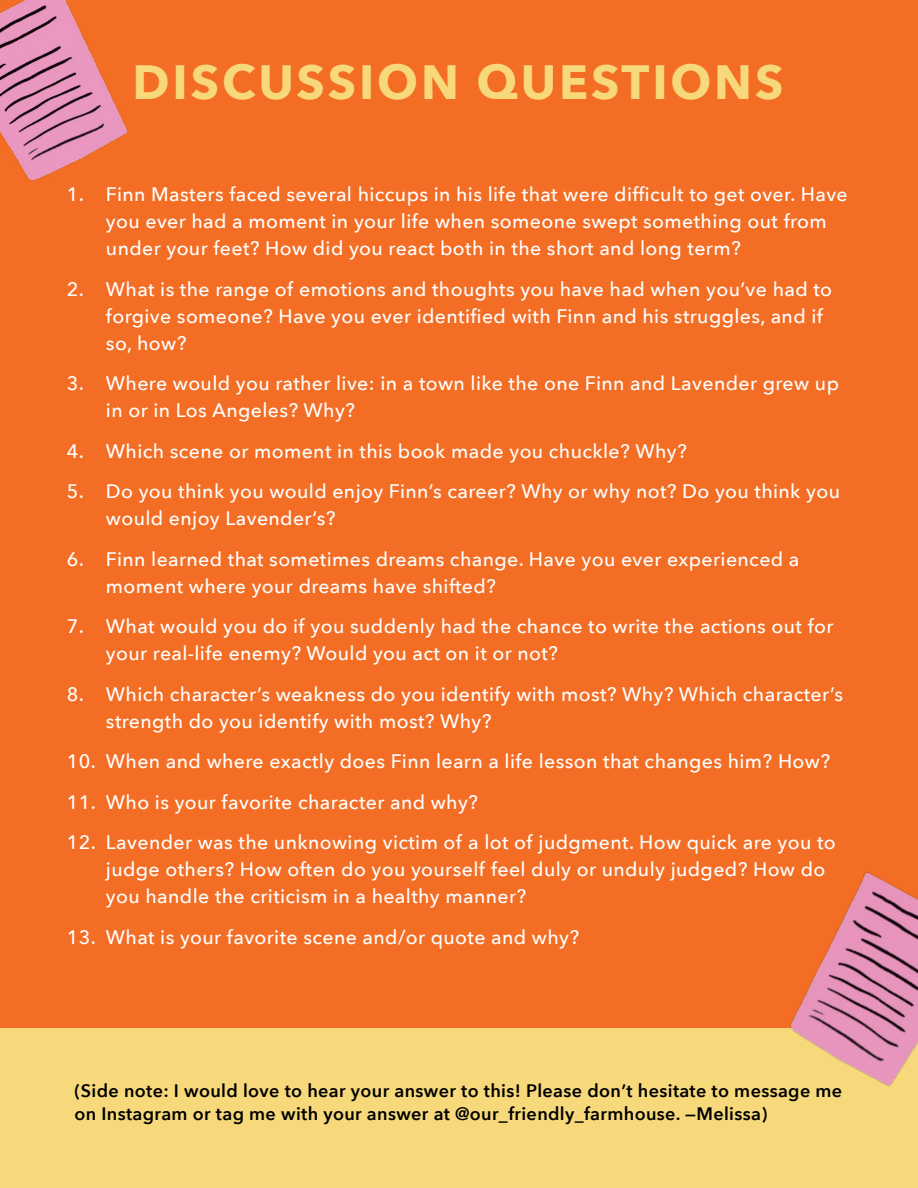
<style>
.page{position:relative;width:918px;height:1188px;background:#f36d24}
.page>*{position:absolute;margin:0;border:0;box-sizing:border-box;transform-origin:0 0}
.t1{font:700 48px "Avenir Next";letter-spacing:.06em;color:#f7d97b}
.t2{font:500 19.5px/27px "Avenir Next";letter-spacing:.02em;color:#fff}
.t3{font:600 18px/24px "Avenir Next";letter-spacing:.02em;color:#000}
</style>
<div class="page">
<div style="left:0;top:1028px;width:918px;height:160px;background:#f7d97b"></div>
<img style="left:790px;top:872px;width:128px;height:215px">
<img style="left:0;top:0;width:128px;height:181px">
<h1 class="t1" style="left:133px;top:41px;width:652px">DISCUSSION QUESTIONS</h1>
<p class="t2" style="left:106px;top:180px;width:743px;text-indent:-39px">1. Finn Masters faced several hiccups in his life that were difficult to get over. Have you ever had a moment in your life when someone swept something out from under your feet? How did you react both in the short and long term?</p>
<p class="t2" style="left:106px;top:275px;width:728px;text-indent:-39px">2. What is the range of emotions and thoughts you have had when you’ve had to forgive someone? Have you ever identified with Finn and his struggles, and if so, how?</p>
<p class="t2" style="left:106px;top:369px;width:735px;text-indent:-39px">3. Where would you rather live: in a town like the one Finn and Lavender grew up in or in Los Angeles? Why?</p>
<p class="t2" style="left:67px;top:437px;width:621px">4. Which scene or moment in this book made you chuckle? Why?</p>
<p class="t2" style="left:106px;top:477px;width:736px;text-indent:-39px">5. Do you think you would enjoy Finn’s career? Why or why not? Do you think you would enjoy Lavender’s?</p>
<p class="t2" style="left:106px;top:545px;width:695px;text-indent:-39px">6. Finn learned that sometimes dreams change. Have you ever experienced a moment where your dreams have shifted?</p>
<p class="t2" style="left:106px;top:612px;width:729px;text-indent:-39px">7. What would you do if you suddenly had the chance to write the actions out for your real-life enemy? Would you act on it or not?</p>
<p class="t2" style="left:106px;top:680px;width:739px;text-indent:-39px">8. Which character’s weakness do you identify with most? Why? Which character’s strength do you identify with most? Why?</p>
<p class="t2" style="left:67px;top:747px;width:765px">10. When and where exactly does Finn learn a life lesson that changes him? How?</p>
<p class="t2" style="left:67px;top:788px;width:413px">11. Who is your favorite character and why?</p>
<p class="t2" style="left:106px;top:828px;width:731px;text-indent:-39px">12. Lavender was the unknowing victim of a lot of judgment. How quick are you to judge others? How often do you yourself feel duly or unduly judged? How do you handle the criticism in a healthy manner?</p>
<p class="t2" style="left:67px;top:923px;width:514px">13. What is your favorite scene and/or quote and why?</p>
<p class="t3" style="left:75px;top:1078px;width:769px">(Side note: I would love to hear your answer to this! Please don’t hesitate to message me on Instagram or tag me with your answer at @our_friendly_farmhouse. —Melissa)</p>
</div>
